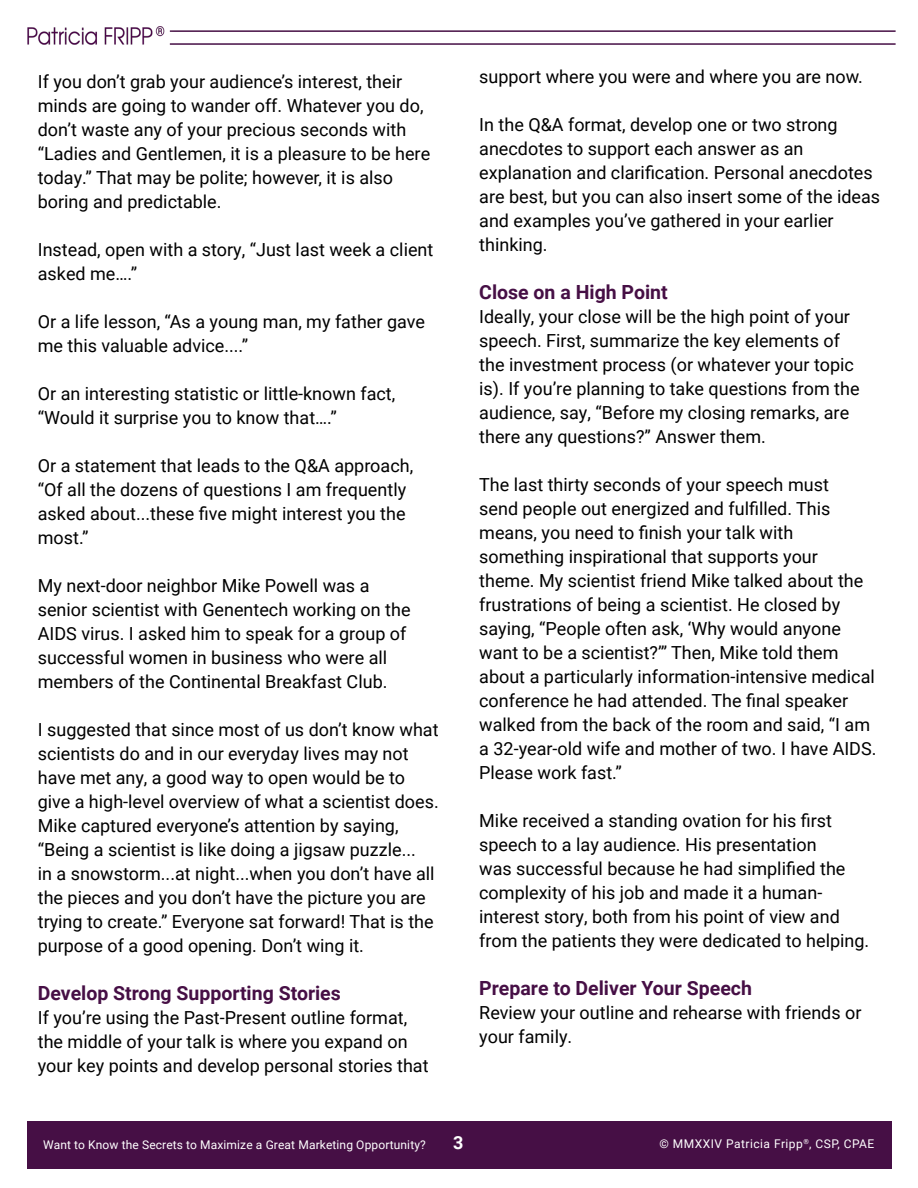
<style>
.page{position:relative;width:918px;height:1188px;background:#fff}
.page>*{position:absolute;margin:0;border:0;box-sizing:border-box;transform-origin:0 0}
.Header_Style{font:700 19.5px "Roboto";color:#460f45}
.t1{font:18px/24px "Roboto";color:#000}
.t2{font:700 18px "Roboto";color:#fff}
.t3{font:12px "Roboto";letter-spacing:.01em;color:#fff}
.t4{font:12px "Roboto";letter-spacing:.04em;color:#fff}
</style>
<div class="page">
<div style="left:27px;top:1121px;width:864px;height:47px;background:#460f45"></div>
<hr style="left:170px;top:30px;width:726px;height:2px;background:#460f45">
<hr style="left:170px;top:43px;width:726px;height:2px;background:#460f45">
<div style="left:24px;top:23px;width:152px;height:34px;background:#fff"></div>
<img style="left:27px;top:26px;width:138px;height:19px">
<p class="t1" style="left:38px;top:69px;width:394px">If you don’t grab your audience’s interest, their minds are going to wander off. Whatever you do, don’t waste any of your precious seconds with “Ladies and Gentlemen, it is a pleasure to be here today.” That may be polite; however, it is also boring and predictable.</p>
<p class="t1" style="left:38px;top:237px;width:397px">Instead, open with a story, “Just last week a client asked me….”</p>
<p class="t1" style="left:38px;top:309px;width:389px">Or a life lesson, “As a young man, my father gave me this valuable advice....”</p>
<p class="t1" style="left:38px;top:381px;width:359px">Or an interesting statistic or little-known fact, “Would it surprise you to know that….”</p>
<p class="t1" style="left:38px;top:453px;width:377px">Or a statement that leads to the Q&amp;A approach, “Of all the dozens of questions I am frequently asked about...these five might interest you the most.”</p>
<p class="t1" style="left:38px;top:573px;width:374px">My next-door neighbor Mike Powell was a senior scientist with Genentech working on the AIDS virus. I asked him to speak for a group of successful women in business who were all members of the Continental Breakfast Club.</p>
<p class="t1" style="left:38px;top:717px;width:402px">I suggested that since most of us don’t know what scientists do and in our everyday lives may not have met any, a good way to open would be to give a high-level overview of what a scientist does.<br>Mike captured everyone’s attention by saying, “Being a scientist is like doing a jigsaw puzzle...<br>in a snowstorm...at night...when you don’t have all the pieces and you don’t have the picture you are trying to create.” Everyone sat forward! That is the purpose of a good opening. Don’t wing it.</p>
<p class="Header_Style" style="left:38px;top:979px;width:305px">Develop Strong Supporting Stories</p>
<p class="t1" style="left:38px;top:1005px;width:392px">If you’re using the Past-Present outline format, the middle of your talk is where you expand on your key points and develop personal stories that</p>
<p class="t1" style="left:479px;top:64px;width:385px">support where you were and where you are now.</p>
<p class="t1" style="left:479px;top:112px;width:402px">In the Q&amp;A format, develop one or two strong anecdotes to support each answer as an explanation and clarification. Personal anecdotes are best, but you can also insert some of the ideas and examples you’ve gathered in your earlier thinking.</p>
<p class="Header_Style" style="left:479px;top:278px;width:190px">Close on a High Point</p>
<p class="t1" style="left:479px;top:304px;width:382px">Ideally, your close will be the high point of your speech. First, summarize the key elements of the investment process (or whatever your topic is). If you’re planning to take questions from the audience, say, “Before my closing remarks, are there any questions?” Answer them.</p>
<p class="t1" style="left:479px;top:472px;width:399px">The last thirty seconds of your speech must<br>send people out energized and fulfilled. This means, you need to finish your talk with something inspirational that supports your theme. My scientist friend Mike talked about the frustrations of being a scientist. He closed by saying, “People often ask, ‘Why would anyone want to be a scientist?’” Then, Mike told them about a particularly information-intensive medical conference he had attended. The final speaker walked from the back of the room and said, “I am a 32-year-old wife and mother of two. I have AIDS.<br>Please work fast.”</p>
<p class="t1" style="left:479px;top:808px;width:392px">Mike received a standing ovation for his first speech to a lay audience. His presentation<br>was successful because he had simplified the complexity of his job and made it a human&shy;interest story, both from his point of view and from the patients they were dedicated to helping.</p>
<p class="Header_Style" style="left:479px;top:974px;width:274px">Prepare to Deliver Your Speech</p>
<p class="t1" style="left:479px;top:1000px;width:384px">Review your outline and rehearse with friends or your family.</p>
<p class="t3" style="left:43px;top:1136px;width:384px">Want to Know the Secrets to Maximize a Great Marketing Opportunity?</p>
<p class="t2" style="left:453px;top:1130px;width:12px">3</p>
<p class="t4" style="left:660px;top:1136px;width:216px">© MMXXIV Patricia Fripp<sup>®</sup>, CSP, CPAE</p>
</div>
